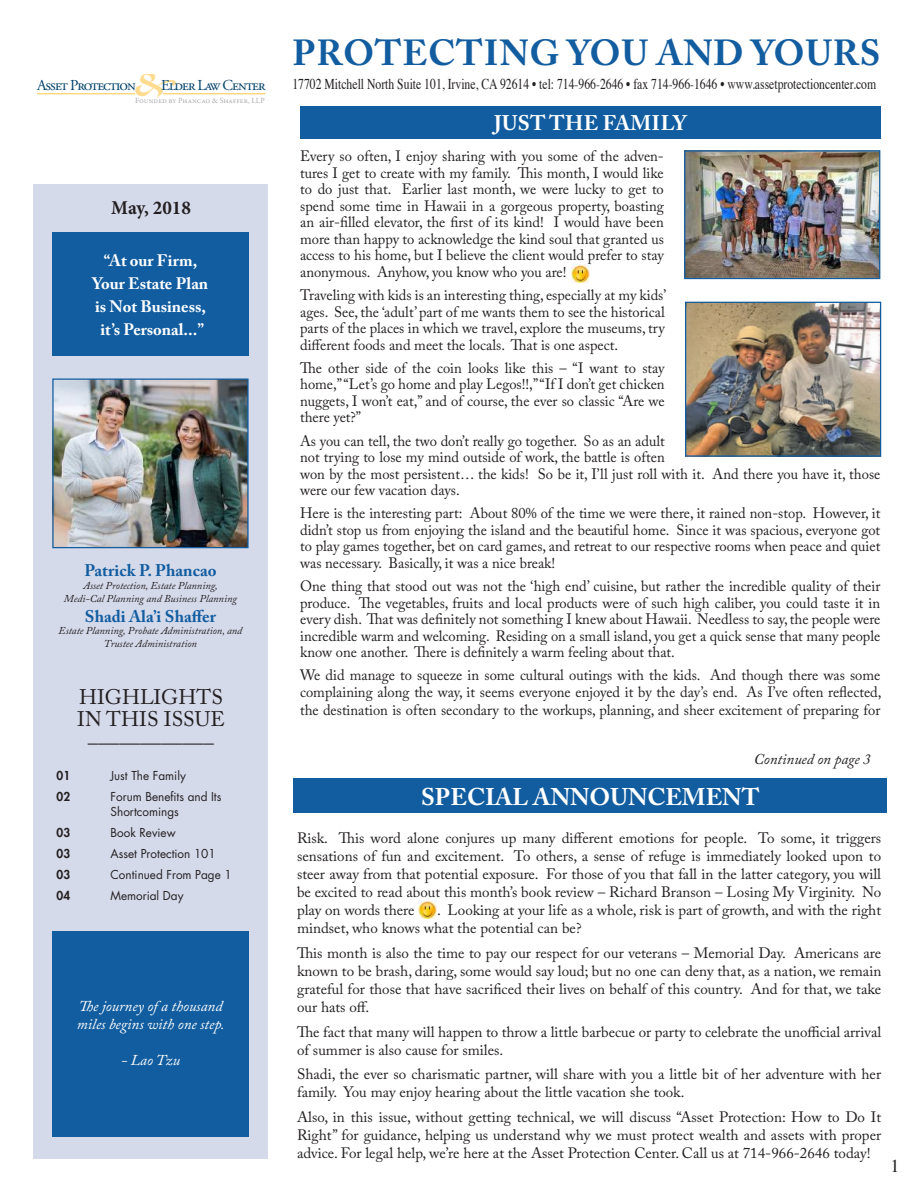
<style>
.page{position:relative;width:918px;height:1188px;background:#fff}
.page>*{position:absolute;margin:0;border:0;box-sizing:border-box;transform-origin:0 0}
.t1{font:700 36px "Adobe Caslon Pro";letter-spacing:.02em;color:#125da0}
.t2{font:30.6px "Matura MT Script Capitals";color:#ffdb8e}
.t3{font:700 24px "Adobe Caslon Pro";color:#fff}
.t4{font:21px/22.2px "Adobe Caslon Pro";color:#231f20}
.t5{font:700 21px "Adobe Caslon Pro";letter-spacing:.015em;color:#fff}
.t6{font:700 19.65px "Minion Pro";color:#231f20}
.t7{font:18px "Times";color:#231f20}
.t8{font:700 16.8px "Adobe Caslon Pro";color:#125da0}
.t9{font:700 16.5px/22.8px "Adobe Caslon Pro";color:#fff;text-align:center}
.t10{font:15.15px "Adobe Garamond Pro";letter-spacing:-.06em;color:#00426b}
.t11{font:15px/16.5px "Adobe Caslon Pro";color:#231f20;text-align:justify}
.t12{font:15px "Times";color:#231f20;scale:.78 1}
.t13{font:italic 15px/18px "Adobe Caslon Pro";color:#fff}
.t14{font:italic 15px "Adobe Caslon Pro";color:#231f20}
.t15{font:12px/14.4px "Futura";color:#231f20}
.t16{font:800 12px "Futura";color:#231f20}
.t17{font:italic 10.5px/12.6px "Adobe Caslon Pro";color:#231f20;text-align:center}
.t18{font:7.95px "Garamond Premr Pro";color:#aaabaf}
</style>
<div class="page">
<div style="left:33px;top:185px;width:235px;height:974px;background:#d5daeb"></div>
<div style="left:52px;top:931px;width:197px;height:205px;background:#125da0"></div>
<img style="left:54px;top:380px;width:193px;height:166px">
<div style="left:52px;top:378px;width:197px;height:170px;border:1px solid #125da0"></div>
<img style="left:686px;top:152px;width:192px;height:125px">
<div style="left:684px;top:150px;width:196px;height:129px;border:1px solid #125da0"></div>
<img style="left:687px;top:304px;width:192px;height:151px">
<div style="left:685px;top:302px;width:196px;height:155px;border:1px solid #125da0"></div>
<div style="left:300px;top:106px;width:580px;height:32px;background:#125da0"></div>
<hr style="left:163px;top:93px;width:103px;height:1px;background:#ffc746">
<hr style="left:37px;top:93px;width:98px;height:1px;background:#ffc746">
<img style="left:571px;top:264px;width:18px;height:18px">
<img style="left:418px;top:900px;width:18px;height:18px">
<div style="left:52px;top:233px;width:197px;height:123px;background:#125da0"></div>
<div style="left:293px;top:778px;width:594px;height:35px;background:#125da0"></div>
<h2 class="t2" style="left:135px;top:62px;width:43px">&amp;</h2>
<p class="t18" style="left:135px;top:95px;width:131px">Founded by Phancao &amp; Shaffer, LLP</p>
<p class="t10" style="left:37px;top:76px;width:100px">Asset Protection</p>
<p class="t10" style="left:161px;top:76px;width:106px">Elder Law Center</p>
<h3 class="t6" style="left:111px;top:194px;width:81px">May, 2018</h3>
<p class="t9" style="left:92px;top:249px;width:117px">“At our Firm,<br>Your Estate Plan is Not Business, it’s Personal...”</p>
<p class="t8" style="left:84px;top:561px;width:134px">Patrick P. Phancao</p>
<p class="t17" style="left:64px;top:579px;width:175px">Asset Protection, Estate Planning,<br>Medi-Cal Planning and Business Planning</p>
<p class="t8" style="left:85px;top:606px;width:133px">Shadi Ala’i Shaffer</p>
<p class="t17" style="left:59px;top:624px;width:185px">Estate Planning, Probate Administration, and<br>Trustee Administration</p>
<h3 class="t4" style="left:77px;top:685px;width:149px">HIGHLIGHTS<br>IN THIS ISSUE</h3>
<h3 class="t4" style="left:88px;top:724px;width:127px">____________</h3>
<p class="t16" style="left:57px;top:768px;width:15px">01</p>
<p class="t15" style="left:111px;top:768px;width:77px">Just The Family</p>
<p class="t16" style="left:57px;top:789px;width:15px">02</p>
<p class="t15" style="left:111px;top:790px;width:112px">Forum Benefits and Its<br>Shortcomings</p>
<p class="t16" style="left:57px;top:824px;width:15px">03</p>
<p class="t15" style="left:111px;top:825px;width:67px">Book Review</p>
<p class="t16" style="left:57px;top:846px;width:15px">03</p>
<p class="t15" style="left:111px;top:846px;width:107px">Asset Protection 101</p>
<p class="t16" style="left:57px;top:867px;width:15px">03</p>
<p class="t15" style="left:111px;top:867px;width:123px">Continued From Page 1</p>
<p class="t16" style="left:57px;top:888px;width:15px">04</p>
<p class="t15" style="left:111px;top:889px;width:74px">Memorial Day</p>
<p class="t13" style="left:77px;top:996px;width:149px">The journey of a thousand miles begins with one step.</p>
<p class="t13" style="left:121px;top:1050px;width:60px">- Lao Tzu</p>
<h1 class="t1" style="left:292px;top:32px;width:590px">PROTECTING YOU AND YOURS</h1>
<p class="t12" style="left:292px;top:69px;width:750px">17702 Mitchell North Suite 101, Irvine, CA 92614 • tel: 714-966-2646 • fax 714-966-1646 • www.assetprotectioncenter.com</p>
<h3 class="t5" style="left:494px;top:110px;width:194px">JUST THE FAMILY</h3>
<p class="t11" style="left:300px;top:148px;width:365px">Every so often, I enjoy sharing with you some of the adven&shy;tures I get to create with my family. This month, I would like to do just that. Earlier last month, we were lucky to get to spend some time in Hawaii in a gorgeous property, boasting an air-filled elevator, the first of its kind! I would have been more than happy to acknowledge the kind soul that granted us access to his home, but I believe the client would prefer to stay anonymous. Anyhow, you know who you are!</p>
<p class="t11" style="left:300px;top:287px;width:368px">Traveling with kids is an interesting thing, especially at my kids’ ages. See, the ‘adult’ part of me wants them to see the historical parts of the places in which we travel, explore the museums, try different foods and meet the locals. That is one aspect.</p>
<p class="t11" style="left:300px;top:359px;width:366px">The other side of the coin looks like this – “I want to stay home,” “Let’s go home and play Legos!!,” “If I don’t get chicken nuggets, I won’t eat,” and of course, the ever so classic “Are we there yet?”</p>
<p class="t11" style="left:300px;top:432px;width:582px;text-align:left">As you can tell, the two don’t really go together. So as an adult<br>not trying to lose my mind outside of work, the battle is often<br>won by the most persistent… the kids! So be it, I’ll just roll with it. And there you have it, those were our few vacation days.</p>
<p class="t11" style="left:300px;top:505px;width:582px">Here is the interesting part: About 80% of the time we were there, it rained non-stop. However, it didn’t stop us from enjoying the island and the beautiful home. Since it was spacious, everyone got to play games together, bet on card games, and retreat to our respective rooms when peace and quiet was necessary. Basically, it was a nice break!</p>
<p class="t11" style="left:300px;top:578px;width:582px">One thing that stood out was not the ‘high end’ cuisine, but rather the incredible quality of their produce. The vegetables, fruits and local products were of such high caliber, you could taste it in every dish. That was definitely not something I knew about Hawaii. Needless to say, the people were incredible warm and welcoming. Residing on a small island, you get a quick sense that many people know one another. There is definitely a warm feeling about that.</p>
<p class="t11" style="left:300px;top:667px;width:583px">We did manage to squeeze in some cultural outings with the kids. And though there was some complaining along the way, it seems everyone enjoyed it by the day’s end. As I’ve often reflected,</p>
<p class="t11" style="left:300px;top:701px;width:582px">the destination is often secondary to the workups, planning, and sheer excitement of preparing for</p>
<p class="t14" style="left:754px;top:750px;width:118px">Continued on page 3</p>
<h3 class="t3" style="left:421px;top:782px;width:340px">SPECIAL ANNOUNCEMENT</h3>
<p class="t11" style="left:297px;top:829px;width:586px;line-height:18px">Risk. This word alone conjures up many different emotions for people. To some, it triggers sensations of fun and excitement. To others, a sense of refuge is immediately looked upon to steer away from that potential exposure. For those of you that fall in the latter category, you will be excited to read about this month’s book review – Richard Branson – Losing My Virginity. No play on words there</p>
<p class="t11" style="left:297px;top:901px;width:586px;line-height:18px;text-indent:140px">. Looking at your life as a whole, risk is part of growth, and with the right mindset, who knows what the potential can be?</p>
<p class="t11" style="left:297px;top:944px;width:586px;line-height:18px">This month is also the time to pay our respect for our veterans – Memorial Day. Americans are known to be brash, daring, some would say loud; but no one can deny that, as a nation, we remain grateful for those that have sacrificed their lives on behalf of this country. And for that, we take our hats off.</p>
<p class="t11" style="left:297px;top:1022px;width:586px;line-height:18px">The fact that many will happen to throw a little barbecue or party to celebrate the unofficial arrival of summer is also cause for smiles.</p>
<p class="t11" style="left:297px;top:1065px;width:586px;line-height:18px">Shadi, the ever so charismatic partner, will share with you a little bit of her adventure with her family. You may enjoy hearing about the little vacation she took.</p>
<p class="t11" style="left:297px;top:1108px;width:586px;line-height:18px">Also, in this issue, without getting technical, we will discuss “Asset Protection: How to Do It Right” for guidance, helping us understand why we must protect wealth and assets with proper advice. For legal help, we’re here at the Asset Protection Center. Call us at 714-966-2646 today!</p>
<p class="t7" style="left:890px;top:1149px;width:10px">1</p>
</div>
